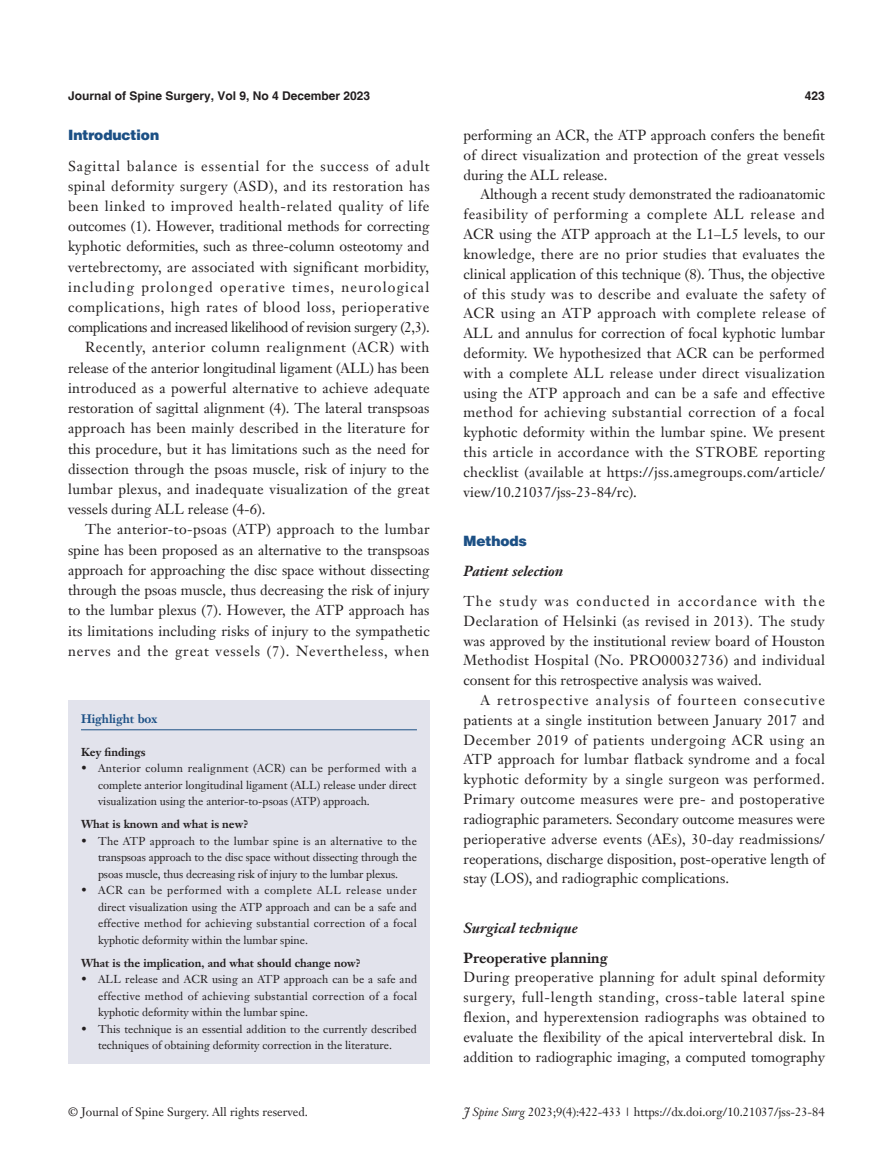
<style>
.page{position:relative;width:893px;height:1170px;background:#fff}
.page>*{position:absolute;margin:0;border:0;box-sizing:border-box;transform-origin:0 0}
.t1{font:14.25px/19.8px "Janson Text LT";letter-spacing:.01em;color:#231f20;text-align:justify}
.t2{font:14.25px "Janson Text LT";letter-spacing:.045em;color:#231f20}
.t3{font:14.25px "Janson Text LT";letter-spacing:-.025em;color:#231f20}
.t4{font:14.25px "Janson Text LT";letter-spacing:.03em;color:#231f20}
.t5{font:14.25px "Janson Text LT";letter-spacing:.05em;color:#231f20}
.t6{font:14.25px "Janson Text LT";letter-spacing:.065em;color:#231f20}
.t7{font:14.25px "Janson Text LT";letter-spacing:.08em;color:#231f20}
.t8{font:14.25px "Janson Text LT";letter-spacing:.06em;color:#231f20}
.t9{font:italic 700 14.25px "Janson Text LT";color:#231f20}
.t10{font:700 14.25px "Janson Text LT";color:#231f20}
.t11{font:900 14.25px "Helvetica";color:#1c5085}
.t12{font:12px "Janson Text LT";color:#231f20}
.t13{font:700 12px "Helvetica";color:#231f20}
.t14{font:700 12px "Janson Text LT";color:#1c5085}
.t15{font:11.25px/16.5px "Janson Text LT";color:#231f20;text-align:justify}
.t16{font:700 11.25px "Janson Text LT";color:#231f20}
.s1{font-style:italic}
</style>
<div class="page">
<div style="left:68px;top:700px;width:362px;height:363px;background:#e2e3ec"></div>
<hr style="left:81px;top:729px;width:336px;height:1px;background:#1c5085">
<p class="t13" style="left:68px;top:88px;width:304px">Journal of Spine Surgery, Vol 9, No 4 December 2023</p>
<p class="t13" style="left:805px;top:88px;width:22px">423</p>
<p class="t11" style="left:68px;top:126px;width:93px">Introduction</p>
<p class="t6" style="left:68px;top:156px;width:363px">Sagittal balance is essential for the success of adult</p>
<p class="t4" style="left:68px;top:177px;width:363px">spinal deformity surgery (ASD), and its restoration has</p>
<p class="t2" style="left:68px;top:197px;width:363px">been linked to improved health-related quality of life</p>
<p class="t1" style="left:68px;top:216px;width:363px">outcomes (1). However, traditional methods for correcting</p>
<p class="t1" style="left:68px;top:236px;width:363px">kyphotic deformities, such as three-column osteotomy and</p>
<p class="t1" style="left:68px;top:256px;width:363px">vertebrectomy, are associated with significant morbidity,</p>
<p class="t7" style="left:68px;top:278px;width:363px">including prolonged operative times, neurological</p>
<p class="t5" style="left:68px;top:298px;width:363px">complications, high rates of blood loss, perioperative</p>
<p class="t3" style="left:68px;top:318px;width:363px">complications and increased likelihood of revision surgery (2,3).</p>
<p class="t2" style="left:85px;top:338px;width:346px">Recently, anterior column realignment (ACR) with</p>
<p class="t1" style="left:68px;top:358px;width:363px">release of the anterior longitudinal ligament (ALL) has been</p>
<p class="t1" style="left:68px;top:378px;width:363px">introduced as a powerful alternative to achieve adequate</p>
<p class="t1" style="left:68px;top:398px;width:363px">restoration of sagittal alignment (4). The lateral transpsoas</p>
<p class="t1" style="left:68px;top:418px;width:363px">approach has been mainly described in the literature for</p>
<p class="t1" style="left:68px;top:438px;width:363px">this procedure, but it has limitations such as the need for</p>
<p class="t1" style="left:68px;top:459px;width:363px">dissection through the psoas muscle, risk of injury to the</p>
<p class="t1" style="left:68px;top:479px;width:363px">lumbar plexus, and inadequate visualization of the great</p>
<p class="t1" style="left:68px;top:499px;width:199px">vessels during ALL release (4-6).</p>
<p class="t1" style="left:85px;top:519px;width:346px">The anterior-to-psoas (ATP) approach to the lumbar</p>
<p class="t1" style="left:68px;top:539px;width:363px">spine has been proposed as an alternative to the transpsoas</p>
<p class="t1" style="left:68px;top:560px;width:363px">approach for approaching the disc space without dissecting</p>
<p class="t1" style="left:68px;top:580px;width:363px">through the psoas muscle, thus decreasing the risk of injury</p>
<p class="t1" style="left:68px;top:600px;width:363px">to the lumbar plexus (7). However, the ATP approach has</p>
<p class="t1" style="left:68px;top:620px;width:363px">its limitations including risks of injury to the sympathetic</p>
<p class="t8" style="left:68px;top:641px;width:363px">nerves and the great vessels (7). Nevertheless, when</p>
<p class="t14" style="left:81px;top:711px;width:78px">Highlight box</p>
<p class="t16" style="left:81px;top:744px;width:66px">Key findings</p>
<p class="t15" style="left:98px;top:760px;width:320px;text-indent:-17px">• Anterior column realignment (ACR) can be performed with a complete anterior longitudinal ligament (ALL) release under direct visualization using the anterior-to-psoas (ATP) approach.</p>
<p class="t16" style="left:81px;top:817px;width:169px">What is known and what is new?</p>
<p class="t15" style="left:98px;top:832px;width:320px;text-indent:-17px">• The ATP approach to the lumbar spine is an alternative to the transpsoas approach to the disc space without dissecting through the psoas muscle, thus decreasing risk of injury to the lumbar plexus.</p>
<p class="t15" style="left:98px;top:882px;width:320px;text-indent:-17px">• ACR can be performed with a complete ALL release under direct visualization using the ATP approach and can be a safe and effective method for achieving substantial correction of a focal kyphotic deformity within the lumbar spine.</p>
<p class="t16" style="left:81px;top:955px;width:281px">What is the implication, and what should change now?</p>
<p class="t15" style="left:98px;top:970px;width:321px;text-indent:-17px">• ALL release and ACR using an ATP approach can be a safe and effective method of achieving substantial correction of a focal kyphotic deformity within the lumbar spine.</p>
<p class="t15" style="left:98px;top:1020px;width:320px;text-indent:-17px">• This technique is an essential addition to the currently described techniques of obtaining deformity correction in the literature.</p>
<p class="t1" style="left:463px;top:125px;width:363px">performing an ACR, the ATP approach confers the benefit of direct visualization and protection of the great vessels during the ALL release.</p>
<p class="t1" style="left:463px;top:184px;width:363px;text-indent:17px">Although a recent study demonstrated the radioanatomic feasibility of performing a complete ALL release and ACR using the ATP approach at the L1–L5 levels, to our knowledge, there are no prior studies that evaluates the clinical application of this technique (8). Thus, the objective of this study was to describe and evaluate the safety of ACR using an ATP approach with complete release of ALL and annulus for correction of focal kyphotic lumbar deformity. We hypothesized that ACR can be performed with a complete ALL release under direct visualization using the ATP approach and can be a safe and effective method for achieving substantial correction of a focal kyphotic deformity within the lumbar spine. We present this article in accordance with the STROBE reporting checklist (available at https://jss.amegroups.com/article/ view/10.21037/jss-23-84/rc).</p>
<p class="t11" style="left:463px;top:532px;width:65px">Methods</p>
<p class="t9" style="left:463px;top:562px;width:101px">Patient selection</p>
<p class="t1" style="left:463px;top:591px;width:363px">The study was conducted in accordance with the Declaration of Helsinki (as revised in 2013). The study was approved by the institutional review board of Houston Methodist Hospital (No. PRO00032736) and individual consent for this retrospective analysis was waived.</p>
<p class="t1" style="left:463px;top:690px;width:363px;text-indent:17px">A retrospective analysis of fourteen consecutive patients at a single institution between January 2017 and December 2019 of patients undergoing ACR using an ATP approach for lumbar flatback syndrome and a focal kyphotic deformity by a single surgeon was performed.<br>Primary outcome measures were pre- and postoperative radiographic parameters. Secondary outcome measures were perioperative adverse events (AEs), 30-day readmissions/ reoperations, discharge disposition, post-operative length of stay (LOS), and radiographic complications.</p>
<p class="t9" style="left:463px;top:918px;width:116px">Surgical technique</p>
<p class="t10" style="left:463px;top:948px;width:146px">Preoperative planning</p>
<p class="t1" style="left:463px;top:967px;width:363px">During preoperative planning for adult spinal deformity surgery, full-length standing, cross-table lateral spine flexion, and hyperextension radiographs was obtained to evaluate the flexibility of the apical intervertebral disk. In addition to radiographic imaging, a computed tomography</p>
<p class="t12" style="left:68px;top:1104px;width:241px">© Journal of Spine Surgery. All rights reserved.</p>
<p class="t12" style="left:464px;top:1104px;width:362px"><span class="s1">J Spine Surg</span> 2023;9(4):422-433 | https://dx.doi.org/10.21037/jss-23-84</p>
</div>
